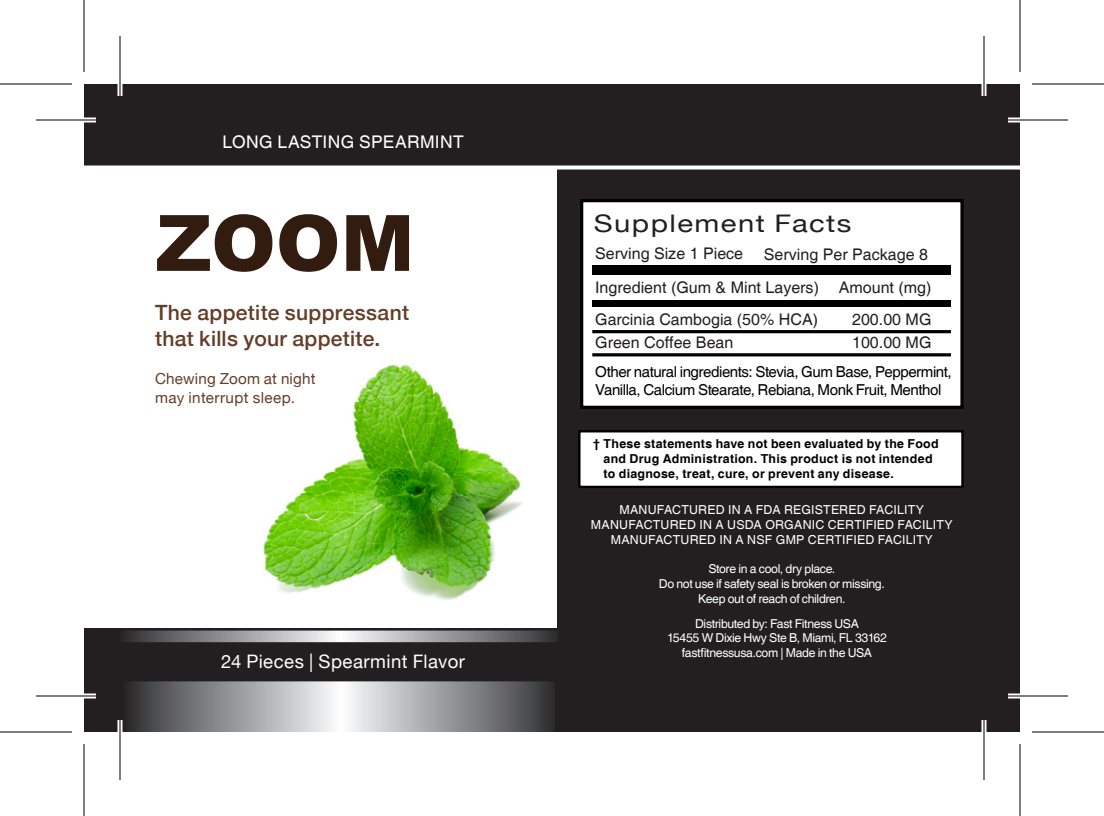
<style>
.page{position:relative;width:1104px;height:816px;background:#fff}
.page>*{position:absolute;margin:0;border:0;box-sizing:border-box;transform-origin:0 0}
.t1{font:900 78px "Arial";color:#321c0f}
.t2{font:24.4px "Helvetica Neue";letter-spacing:.05em;color:#231f20;scale:1.2 1}
.t3{font:500 21.2px "Helvetica Neue";letter-spacing:.015em;color:#633d27}
.t4{font:18.4px "Helvetica Neue";letter-spacing:.025em;color:#fff}
.t5{font:17.6px "Helvetica";letter-spacing:.02em;color:#fff}
.t6{font:16px "Helvetica";color:#231f20}
.t7{font:15.2px/18px "Helvetica";letter-spacing:-.03em;color:#000}
.t8{font:15.2px "Helvetica Neue";letter-spacing:.015em;color:#633d27}
.t9{font:12.4px "Helvetica";letter-spacing:-.025em;color:#fff}
.t10{font:700 12.4px/14.8px "Helvetica";letter-spacing:.025em;color:#000}
.t11{font:12.4px "Helvetica";letter-spacing:.015em;color:#fff}
</style>
<div class="page">
<img style="left:263px;top:346px;width:295px;height:275px">
<div style="left:84px;top:84px;width:936px;height:82px;background:#231f20"></div>
<div style="left:84px;top:629px;width:936px;height:103px;background:#231f20"></div>
<div style="left:558px;top:114px;width:462px;height:618px;background:#231f20"></div>
<svg style="left:122px;top:681px;width:431px;height:51px"></svg>
<svg style="left:125px;top:632px;width:431px;height:9px"></svg>
<div style="left:117px;top:629px;width:443px;height:15px;border:2px solid #231f20"></div>
<hr style="left:84px;top:166px;width:936px;height:4px;background:#fff">
<div style="left:580px;top:199px;width:384px;height:210px;background:#fff;border:3px solid #000"></div>
<hr style="left:592px;top:330px;width:359px;height:3px;background:#000">
<hr style="left:592px;top:353px;width:359px;height:3px;background:#000">
<div style="left:592px;top:266px;width:359px;height:9px;background:#000"></div>
<div style="left:592px;top:300px;width:359px;height:6px;background:#000"></div>
<div style="left:578px;top:430px;width:386px;height:58px;background:#fff;border:2px solid #000"></div>
<hr style="left:36px;top:118px;width:60px;height:4px;background:#fff">
<hr style="left:1008px;top:118px;width:60px;height:4px;background:#fff">
<hr style="left:36px;top:694px;width:60px;height:4px;background:#fff">
<hr style="left:1008px;top:694px;width:60px;height:4px;background:#fff">
<hr style="left:118px;top:36px;width:4px;height:60px;background:#fff">
<hr style="left:118px;top:720px;width:4px;height:60px;background:#fff">
<hr style="left:982px;top:36px;width:4px;height:60px;background:#fff">
<hr style="left:982px;top:720px;width:4px;height:60px;background:#fff">
<hr style="left:36px;top:119px;width:60px;height:2px;background:#000">
<hr style="left:1008px;top:119px;width:60px;height:2px;background:#000">
<hr style="left:36px;top:695px;width:60px;height:2px;background:#000">
<hr style="left:1008px;top:695px;width:60px;height:2px;background:#000">
<hr style="left:119px;top:36px;width:2px;height:60px;background:#000">
<hr style="left:119px;top:720px;width:2px;height:60px;background:#000">
<hr style="left:983px;top:36px;width:2px;height:60px;background:#000">
<hr style="left:983px;top:720px;width:2px;height:60px;background:#000">
<hr style="left:0;top:83px;width:72px;height:2px;background:#000">
<hr style="left:1032px;top:83px;width:72px;height:2px;background:#000">
<hr style="left:0;top:731px;width:72px;height:2px;background:#000">
<hr style="left:1032px;top:731px;width:72px;height:2px;background:#000">
<hr style="left:83px;top:0;width:2px;height:72px;background:#000">
<hr style="left:83px;top:744px;width:2px;height:72px;background:#000">
<hr style="left:1019px;top:0;width:2px;height:72px;background:#000">
<hr style="left:1019px;top:744px;width:2px;height:72px;background:#000">
<p class="t5" style="left:222px;top:131px;width:243px">LONG LASTING SPEARMINT</p>
<p class="t1" style="left:156px;top:186px;width:260px">ZOOM</p>
<p class="t3" style="left:155px;top:296px;width:256px">The appetite suppressant</p>
<p class="t3" style="left:155px;top:321px;width:227px">that kills your appetite.</p>
<p class="t8" style="left:155px;top:368px;width:162px">Chewing Zoom at night</p>
<p class="t8" style="left:155px;top:386px;width:142px">may interrupt sleep.</p>
<p class="t4" style="left:221px;top:648px;width:246px">24 Pieces | Spearmint Flavor</p>
<p class="t2" style="left:594px;top:206px;width:216px">Supplement Facts</p>
<p class="t6" style="left:595px;top:245px;width:150px">Serving Size 1 Piece</p>
<p class="t6" style="left:595px;top:278px;width:225px">Ingredient (Gum &amp; Mint Layers)</p>
<p class="t6" style="left:595px;top:311px;width:224px">Garcinia Cambogia (50% HCA)</p>
<p class="t6" style="left:595px;top:333px;width:140px">Green Coffee Bean</p>
<p class="t6" style="left:764px;top:245px;width:166px">Serving Per Package 8</p>
<p class="t6" style="left:839px;top:278px;width:94px">Amount (mg)</p>
<p class="t6" style="left:852px;top:311px;width:81px">200.00 MG</p>
<p class="t6" style="left:852px;top:333px;width:81px">100.00 MG</p>
<p class="t7" style="left:595px;top:363px;width:358px">Other natural ingredients: Stevia, Gum Base, Peppermint,<br>Vanilla, Calcium Stearate, Rebiana, Monk Fruit, Menthol</p>
<p class="t10" style="left:604px;top:437px;width:337px;text-indent:-10px">† These statements have not been evaluated by the Food and Drug Administration. This product is not intended to diagnose, treat, cure, or prevent any disease.</p>
<p class="t11" style="left:620px;top:503px;width:306px">MANUFACTURED IN A FDA REGISTERED FACILITY</p>
<p class="t11" style="left:591px;top:518px;width:363px">MANUFACTURED IN A USDA ORGANIC CERTIFIED FACILITY</p>
<p class="t11" style="left:611px;top:533px;width:323px">MANUFACTURED IN A NSF GMP CERTIFIED FACILITY</p>
<p class="t9" style="left:708px;top:562px;width:129px">Store in a cool, dry place.</p>
<p class="t9" style="left:659px;top:577px;width:227px">Do not use if safety seal is broken or missing.</p>
<p class="t9" style="left:698px;top:591px;width:149px">Keep out of reach of children.</p>
<p class="t9" style="left:695px;top:616px;width:165px">Distributed by: Fast Fitness USA</p>
<p class="t9" style="left:667px;top:631px;width:221px">15455 W Dixie Hwy Ste B, Miami, FL 33162</p>
<p class="t9" style="left:682px;top:646px;width:192px">fastfitnessusa.com | Made in the USA</p>
</div>
